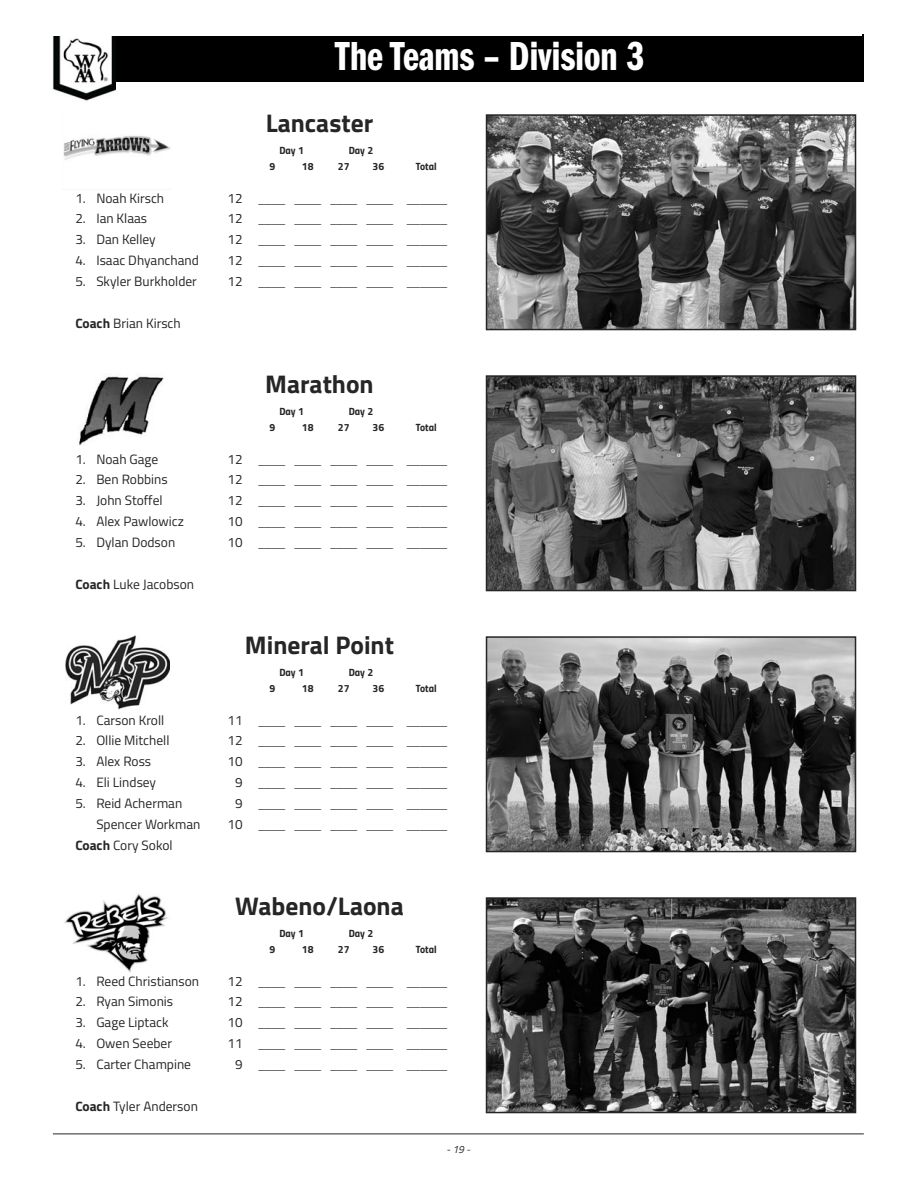
<style>
.page{position:relative;width:918px;height:1188px;background:#fff}
.page>*{position:absolute;margin:0;border:0;box-sizing:border-box;transform-origin:0 0}
.t1{font:42px "Franklin Gothic Demi Cmpr";color:#fff}
.t2{font:700 25.5px "Titillium";color:#272526}
.t3{font:300 13.5px "Helvetica";color:#272526}
.t4{font:13.5px "Titillium";color:#272526}
.t5{font:10.5px "Titillium Bold Upright";color:#272526}
.t6{font:italic 10.5px "Titillium";color:#272526}
.s1{font-family:"Titillium";font-weight:400}
.s2{font-weight:700}
</style>
<div class="page">
<hr style="left:53px;top:1134px;width:811px;height:1px;background:#272526">
<div style="left:113px;top:34px;width:751px;height:48px;background:#000"></div>
<img style="left:53px;top:35px;width:63px;height:66px">
<div style="left:49px;top:24px;width:813px;height:11px;background:#fff"></div>
<img style="left:489px;top:117px;width:364px;height:210px">
<div style="left:486px;top:114px;width:370px;height:216px;border:2px solid #272526"></div>
<img style="left:63px;top:135px;width:107px;height:25px">
<img style="left:489px;top:378px;width:364px;height:210px">
<div style="left:486px;top:375px;width:370px;height:216px;border:2px solid #272526"></div>
<img style="left:79px;top:376px;width:85px;height:69px">
<img style="left:489px;top:639px;width:364px;height:210px">
<div style="left:486px;top:636px;width:370px;height:216px;border:2px solid #272526"></div>
<img style="left:65px;top:635px;width:105px;height:75px">
<img style="left:489px;top:900px;width:364px;height:210px">
<div style="left:486px;top:897px;width:370px;height:216px;border:2px solid #272526"></div>
<img style="left:64px;top:893px;width:104px;height:80px">
<p class="t1" style="left:335px;top:42px;width:311px">The Teams – Division 3</p>
<p class="t2" style="left:266px;top:114px;width:109px">Lancaster</p>
<p class="t5" style="left:279px;top:142px;width:26px">Day 1</p>
<p class="t5" style="left:349px;top:142px;width:26px">Day 2</p>
<p class="t5" style="left:269px;top:158px;width:7px">9</p>
<p class="t5" style="left:302px;top:158px;width:13px">18</p>
<p class="t5" style="left:338px;top:158px;width:13px">27</p>
<p class="t5" style="left:372px;top:158px;width:13px">36</p>
<p class="t5" style="left:416px;top:158px;width:22px">Total</p>
<p class="t4" style="left:75px;top:193px;width:90px">1. Noah Kirsch</p>
<p class="t3" style="left:228px;top:192px;width:221px"><span class="s1">12</span> ____ ____ ____ ____ ______</p>
<p class="t4" style="left:75px;top:214px;width:73px">2. Ian Klaas</p>
<p class="t3" style="left:228px;top:213px;width:221px"><span class="s1">12</span> ____ ____ ____ ____ ______</p>
<p class="t4" style="left:75px;top:235px;width:82px">3. Dan Kelley</p>
<p class="t3" style="left:228px;top:234px;width:221px"><span class="s1">12</span> ____ ____ ____ ____ ______</p>
<p class="t4" style="left:75px;top:255px;width:125px">4. Isaac Dhyanchand</p>
<p class="t3" style="left:228px;top:255px;width:221px"><span class="s1">12</span> ____ ____ ____ ____ ______</p>
<p class="t4" style="left:75px;top:276px;width:123px">5. Skyler Burkholder</p>
<p class="t3" style="left:228px;top:276px;width:221px"><span class="s1">12</span> ____ ____ ____ ____ ______</p>
<p class="t4" style="left:75px;top:318px;width:107px"><span class="s2">Coach</span> Brian Kirsch</p>
<p class="t2" style="left:265px;top:375px;width:110px">Marathon</p>
<p class="t5" style="left:279px;top:403px;width:26px">Day 1</p>
<p class="t5" style="left:349px;top:403px;width:26px">Day 2</p>
<p class="t5" style="left:269px;top:419px;width:7px">9</p>
<p class="t5" style="left:302px;top:419px;width:13px">18</p>
<p class="t5" style="left:338px;top:419px;width:13px">27</p>
<p class="t5" style="left:372px;top:419px;width:13px">36</p>
<p class="t5" style="left:416px;top:419px;width:22px">Total</p>
<p class="t4" style="left:75px;top:454px;width:85px">1. Noah Gage</p>
<p class="t3" style="left:228px;top:453px;width:221px"><span class="s1">12</span> ____ ____ ____ ____ ______</p>
<p class="t4" style="left:75px;top:475px;width:94px">2. Ben Robbins</p>
<p class="t3" style="left:228px;top:474px;width:221px"><span class="s1">12</span> ____ ____ ____ ____ ______</p>
<p class="t4" style="left:75px;top:496px;width:89px">3. John Stoffel</p>
<p class="t3" style="left:228px;top:495px;width:221px"><span class="s1">12</span> ____ ____ ____ ____ ______</p>
<p class="t4" style="left:75px;top:516px;width:110px">4. Alex Pawlowicz</p>
<p class="t3" style="left:228px;top:516px;width:221px"><span class="s1">10</span> ____ ____ ____ ____ ______</p>
<p class="t4" style="left:75px;top:537px;width:101px">5. Dylan Dodson</p>
<p class="t3" style="left:228px;top:537px;width:221px"><span class="s1">10</span> ____ ____ ____ ____ ______</p>
<p class="t4" style="left:75px;top:579px;width:120px"><span class="s2">Coach</span> Luke Jacobson</p>
<p class="t2" style="left:245px;top:636px;width:151px">Mineral Point</p>
<p class="t5" style="left:279px;top:664px;width:26px">Day 1</p>
<p class="t5" style="left:349px;top:664px;width:26px">Day 2</p>
<p class="t5" style="left:269px;top:680px;width:7px">9</p>
<p class="t5" style="left:302px;top:680px;width:13px">18</p>
<p class="t5" style="left:338px;top:680px;width:13px">27</p>
<p class="t5" style="left:372px;top:680px;width:13px">36</p>
<p class="t5" style="left:416px;top:680px;width:22px">Total</p>
<p class="t4" style="left:75px;top:715px;width:90px">1. Carson Kroll</p>
<p class="t3" style="left:228px;top:714px;width:221px"><span class="s1">11</span> ____ ____ ____ ____ ______</p>
<p class="t4" style="left:75px;top:736px;width:96px">2. Ollie Mitchell</p>
<p class="t3" style="left:228px;top:735px;width:221px"><span class="s1">12</span> ____ ____ ____ ____ ______</p>
<p class="t4" style="left:75px;top:757px;width:77px">3. Alex Ross</p>
<p class="t3" style="left:228px;top:756px;width:221px"><span class="s1">10</span> ____ ____ ____ ____ ______</p>
<p class="t4" style="left:75px;top:777px;width:82px">4. Eli Lindsey</p>
<p class="t3" style="left:235px;top:777px;width:214px"><span class="s1">9</span> ____ ____ ____ ____ ______</p>
<p class="t4" style="left:75px;top:798px;width:108px">5. Reid Acherman</p>
<p class="t3" style="left:235px;top:798px;width:214px"><span class="s1">9</span> ____ ____ ____ ____ ______</p>
<p class="t4" style="left:96px;top:819px;width:106px">Spencer Workman</p>
<p class="t3" style="left:228px;top:818px;width:221px"><span class="s1">10</span> ____ ____ ____ ____ ______</p>
<p class="t4" style="left:75px;top:840px;width:99px"><span class="s2">Coach</span> Cory Sokol</p>
<p class="t2" style="left:235px;top:897px;width:170px">Wabeno/Laona</p>
<p class="t5" style="left:279px;top:925px;width:26px">Day 1</p>
<p class="t5" style="left:349px;top:925px;width:26px">Day 2</p>
<p class="t5" style="left:269px;top:941px;width:7px">9</p>
<p class="t5" style="left:302px;top:941px;width:13px">18</p>
<p class="t5" style="left:338px;top:941px;width:13px">27</p>
<p class="t5" style="left:372px;top:941px;width:13px">36</p>
<p class="t5" style="left:416px;top:941px;width:22px">Total</p>
<p class="t4" style="left:75px;top:976px;width:125px">1. Reed Christianson</p>
<p class="t3" style="left:228px;top:975px;width:221px"><span class="s1">12</span> ____ ____ ____ ____ ______</p>
<p class="t4" style="left:75px;top:997px;width:99px">2. Ryan Simonis</p>
<p class="t3" style="left:228px;top:996px;width:221px"><span class="s1">12</span> ____ ____ ____ ____ ______</p>
<p class="t4" style="left:75px;top:1018px;width:95px">3. Gage Liptack</p>
<p class="t3" style="left:228px;top:1017px;width:221px"><span class="s1">10</span> ____ ____ ____ ____ ______</p>
<p class="t4" style="left:75px;top:1038px;width:98px">4. Owen Seeber</p>
<p class="t3" style="left:228px;top:1038px;width:221px"><span class="s1">11</span> ____ ____ ____ ____ ______</p>
<p class="t4" style="left:75px;top:1059px;width:117px">5. Carter Champine</p>
<p class="t3" style="left:235px;top:1059px;width:214px"><span class="s1">9</span> ____ ____ ____ ____ ______</p>
<p class="t4" style="left:75px;top:1101px;width:124px"><span class="s2">Coach</span> Tyler Anderson</p>
<p class="t6" style="left:447px;top:1142px;width:25px">- 19 -</p>
</div>
